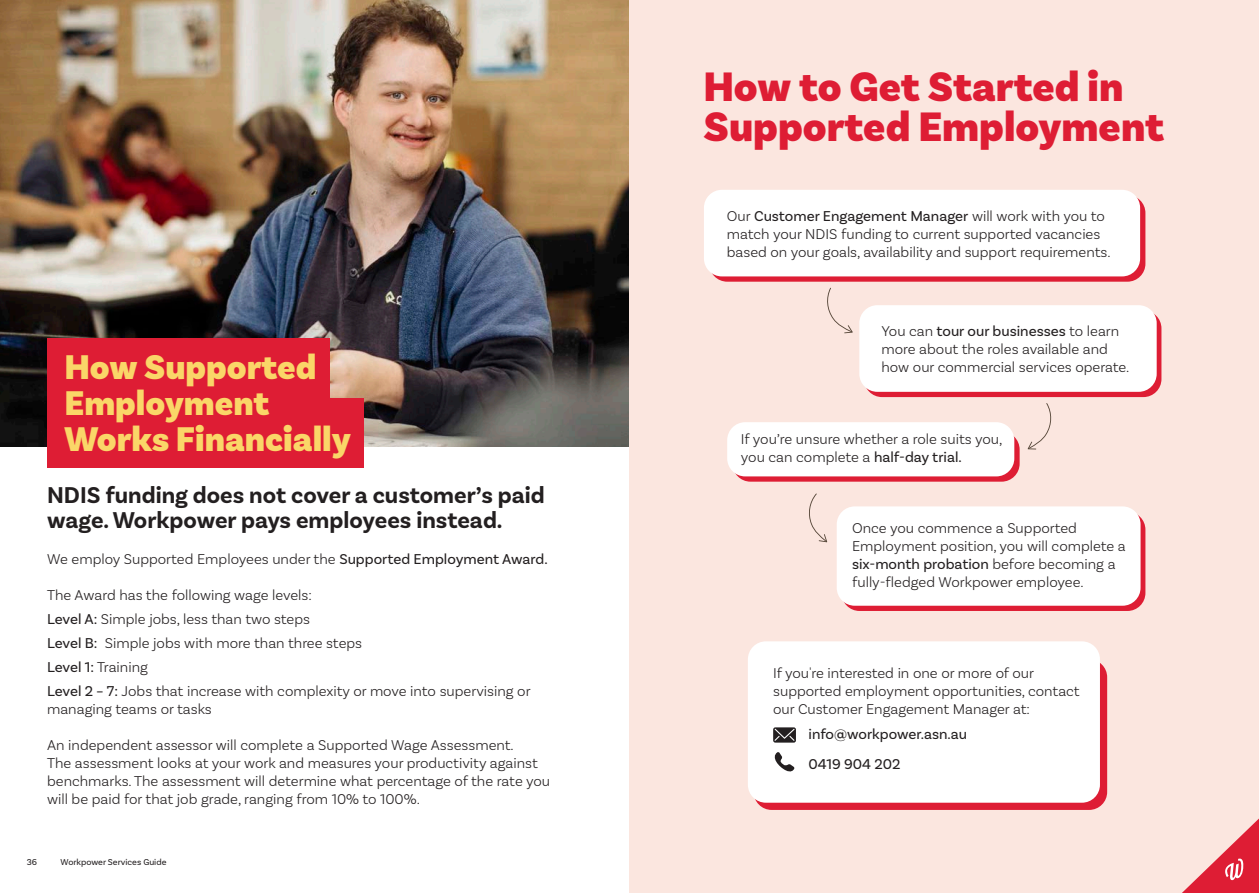
<style>
.page{position:relative;width:1259px;height:893px;background:#fff}
.page>*{position:absolute;margin:0;border:0;box-sizing:border-box;transform-origin:0 0}
.RED_HEADER{font:900 43.2px/39.6px "Basic Sans";color:#de1d34}
.YELLOW_HEADER{font:900 36px/36px "Basic Sans";color:#fad668}
.RED_HEADER-2{font:700 24px/25.5px "Basic Sans";color:#231f20}
.BODY_TEXT{font:300 15px/18px "Basic Sans";color:#231f20}
.BODY_TEXT-2{font:15px "Basic Sans";color:#231f20}
.t1{font:9px "Basic Sans";color:#231f20}
.s1{font-weight:400}
.s2{font-weight:300}
</style>
<div class="page">
<img style="left:0;top:0;width:629px;height:446px">
<div style="left:629px;top:0;width:630px;height:893px;background:#fbe6df"></div>
<div style="left:841px;top:512px;width:304px;height:99px;background:#de1d34;border-radius:18px"></div>
<svg style="left:732px;top:432px;width:287px;height:50px;background:#e1364a"></svg>
<div style="left:864px;top:310px;width:297px;height:87px;background:#de1d34;border-radius:18px"></div>
<div style="left:709px;top:195px;width:436px;height:87px;background:linear-gradient(to right,#df2238,#de1d34);border-radius:18px"></div>
<div style="left:836px;top:506px;width:304px;height:100px;background:#fff;border-radius:18px"></div>
<div style="left:727px;top:422px;width:287px;height:54px;background:#fff;border-radius:18px"></div>
<div style="left:859px;top:305px;width:297px;height:87px;background:#fff;border-radius:18px"></div>
<div style="left:704px;top:190px;width:436px;height:86px;background:#fff;border-radius:18px"></div>
<svg style="left:1182px;top:818px;width:77px;height:75px"></svg>
<svg style="left:827px;top:288px;width:25px;height:45px"></svg>
<svg style="left:1027px;top:403px;width:25px;height:46px"></svg>
<svg style="left:809px;top:493px;width:18px;height:49px"></svg>
<div style="left:753px;top:659px;width:354px;height:151px;background:#de1d34;border-radius:18px"></div>
<div style="left:748px;top:641px;width:352px;height:162px;background:#fff;border-radius:18px"></div>
<div style="left:773px;top:727px;width:23px;height:16px;background:#231f20;border-radius:2px"></div>
<svg style="left:774px;top:729px;width:20px;height:12px"></svg>
<svg style="left:774px;top:752px;width:20px;height:20px"></svg>
<div style="left:48px;top:339px;width:282px;height:61px;background:#de1d34"></div>
<div style="left:48px;top:398px;width:316px;height:69px;background:#de1d34"></div>
<p class="YELLOW_HEADER" style="left:65px;top:350px;width:288px">How Supported<br>Employment<br>Works Financially</p>
<p class="RED_HEADER-2" style="left:47px;top:482px;width:499px">NDIS funding does not cover a customer’s paid wage. Workpower pays employees instead.</p>
<p class="BODY_TEXT" style="left:47px;top:550px;width:502px">We employ Supported Employees under the <span class="s1">Supported Employment Award.</span></p>
<p class="BODY_TEXT" style="left:47px;top:586px;width:266px">The Award has the following wage levels:</p>
<p class="BODY_TEXT" style="left:47px;top:610px;width:264px"><span class="s1">Level A:</span> Simple jobs, less than two steps</p>
<p class="BODY_TEXT" style="left:47px;top:634px;width:316px"><span class="s1">Level B:</span> Simple jobs with more than three steps</p>
<p class="BODY_TEXT" style="left:47px;top:658px;width:102px"><span class="s1">Level 1:</span> Training</p>
<p class="BODY_TEXT" style="left:47px;top:682px;width:485px"><span class="s1">Level 2 – 7:</span> Jobs that increase with complexity or move into supervising or managing teams or tasks</p>
<p class="BODY_TEXT" style="left:47px;top:736px;width:504px">An independent assessor will complete a Supported Wage Assessment.<br>The assessment looks at your work and measures your productivity against benchmarks. The assessment will determine what percentage of the rate you will be paid for that job grade, ranging from 10% to 100%.</p>
<p class="t1" style="left:27px;top:857px;width:12px">36</p>
<p class="t1" style="left:60px;top:857px;width:107px">Workpower Services Guide</p>
<p class="RED_HEADER" style="left:703px;top:68px;width:462px">How to Get Started in<br>Supported Employment</p>
<p class="BODY_TEXT" style="left:727px;top:207px;width:385px">Our <span class="s1">Customer Engagement Manager</span> will work with you to match your NDIS funding to current supported vacancies based on your goals, availability and support requirements.</p>
<p class="BODY_TEXT-2" style="left:881px;top:322px;width:239px"><span class="s2">You can</span> tour our businesses <span class="s2">to learn</span></p>
<p class="BODY_TEXT" style="left:881px;top:340px;width:228px">more about the roles available and</p>
<p class="BODY_TEXT" style="left:881px;top:358px;width:249px">how our commercial services operate.</p>
<p class="BODY_TEXT" style="left:741px;top:430px;width:263px">If you’re unsure whether a role suits you, you can complete a <span class="s1">half-day trial.</span></p>
<p class="BODY_TEXT" style="left:852px;top:519px;width:275px">Once you commence a Supported Employment position, you will complete a <span class="s1">six-month probation</span> before becoming a fully-fledged Workpower employee.</p>
<p class="BODY_TEXT" style="left:773px;top:664px;width:308px">If you're interested in one or more of our supported employment opportunities, contact our Customer Engagement Manager at:</p>
<p class="BODY_TEXT-2" style="left:808px;top:725px;width:160px">info@workpower.asn.au</p>
<p class="BODY_TEXT-2" style="left:808px;top:755px;width:94px">0419 904 202</p>
</div>
